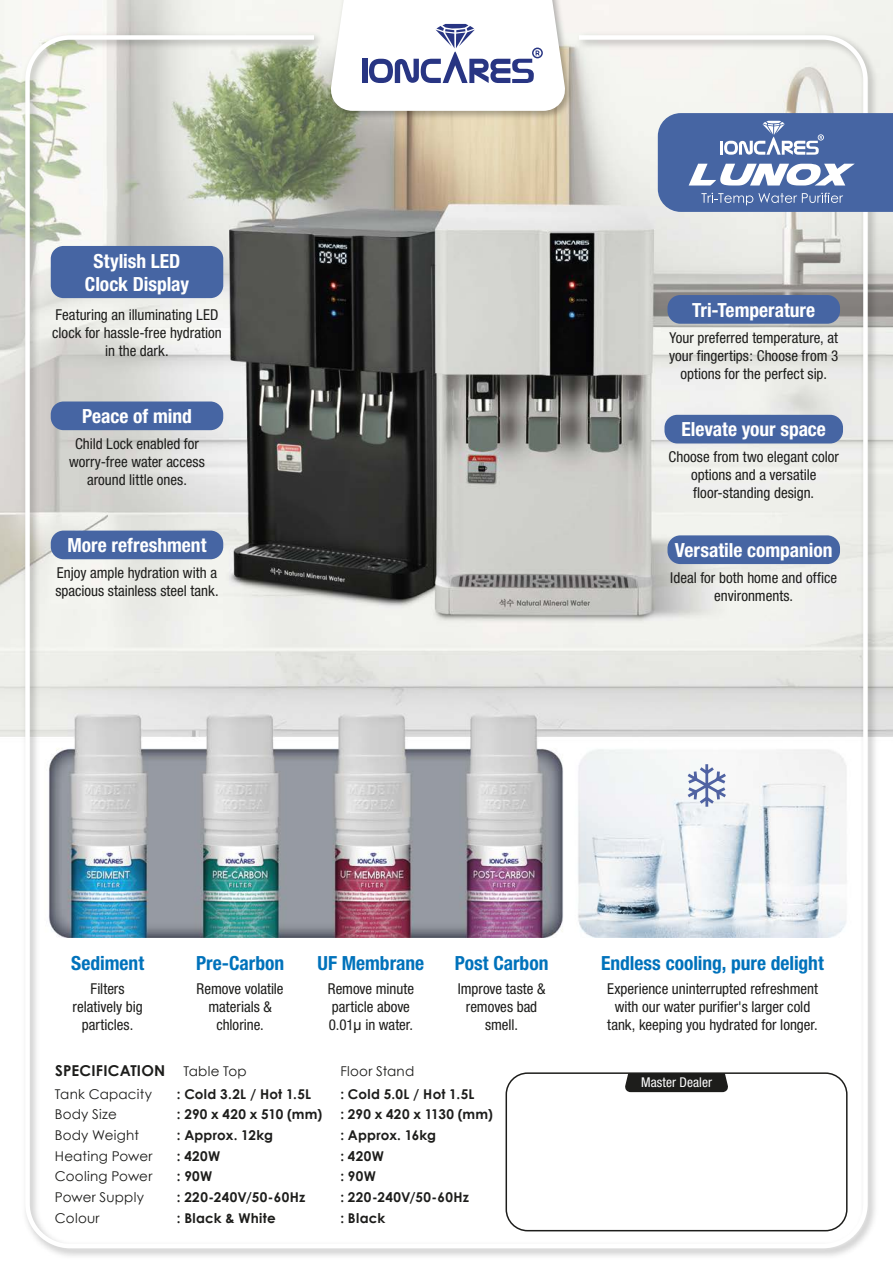
<style>
.page{position:relative;width:893px;height:1263px;background:#fff}
.page>*{position:absolute;margin:0;border:0;box-sizing:border-box;transform-origin:0 0}
.t1{font:700 condensed 19.5px/23.4px "Helvetica Neue";color:#fff;text-align:center}
.t2{font:700 condensed 19.5px "Helvetica Neue";color:#0072bb}
.t3{font:condensed 15px/18px "Helvetica Neue";color:#1d1d1b;text-align:center}
.t4{font:700 15px "Century Gothic";letter-spacing:.015em;color:#1d1d1b}
.t5{font:700 13.5px/20.7px "Century Gothic";letter-spacing:.02em;color:#1d1d1b}
.t6{font:13.5px/20.7px "Century Gothic";letter-spacing:.015em;color:#1d1d1b}
.t7{font:condensed 13.5px "Helvetica Neue";letter-spacing:.005em;color:#fff}
.s1{font-family:"Arial";font-stretch:normal}
.s2{font-weight:400;font-size:13.5px}
</style>
<div class="page">
<img style="left:0;top:0;width:893px;height:737px">
<img style="left:18px;top:28px;width:864px;height:1228px">
<svg style="left:329px;top:0;width:238px;height:111px"></svg>
<div style="left:51px;top:401px;width:172px;height:29px;background:#4665a3;border-radius:13px"></div>
<div style="left:51px;top:246px;width:172px;height:52px;background:#4665a3;border-radius:13px"></div>
<div style="left:51px;top:531px;width:172px;height:28px;background:#4665a3;border-radius:13px"></div>
<div style="left:664px;top:415px;width:179px;height:28px;background:#4665a3;border-radius:13px"></div>
<div style="left:667px;top:295px;width:173px;height:29px;background:#4665a3;border-radius:13px"></div>
<div style="left:667px;top:535px;width:173px;height:29px;background:#4665a3;border-radius:13px"></div>
<svg style="left:688px;top:764px;width:38px;height:43px"></svg>
<div style="left:506px;top:1073px;width:341px;height:158px;background:#fff;border-radius:21px"></div>
<div style="left:506px;top:1072px;width:341px;height:159px;border:2px solid #1d1d1b;border-radius:21px"></div>
<div style="left:624px;top:1073px;width:105px;height:19px;background:#1d1d1b"></div>
<svg style="left:658px;top:113px;width:235px;height:99px;background:#617cb0"></svg>
<h1 class="t1" style="left:85px;top:249px;width:106px">Stylish LED<br>Clock Display</h1>
<p class="t3" style="left:52px;top:306px;width:171px">Featuring an illuminating LED clock for hassle-free hydration in the dark.</p>
<h1 class="t1" style="left:82px;top:404px;width:111px">Peace of mind</h1>
<p class="t3" style="left:69px;top:435px;width:137px">Child Lock enabled for worry-free water access around little ones.</p>
<h1 class="t1" style="left:68px;top:533px;width:140px">More refreshment</h1>
<p class="t3" style="left:55px;top:564px;width:165px;text-align:left">Enjoy ample hydration with a spacious stainless steel tank.</p>
<h1 class="t1" style="left:692px;top:298px;width:124px">Tri-Temperature</h1>
<p class="t3" style="left:669px;top:328px;width:171px">Your preferred temperature, at your fingertips: Choose from 3 options for the perfect sip.</p>
<h1 class="t1" style="left:681px;top:418px;width:146px">Elevate your space</h1>
<p class="t3" style="left:668px;top:448px;width:172px">Choose from two elegant color options and a versatile floor-standing design.</p>
<h1 class="t1" style="left:675px;top:538px;width:159px">Versatile companion</h1>
<p class="t3" style="left:670px;top:569px;width:169px">Ideal for both home and office environments.</p>
<h1 class="t2" style="left:71px;top:951px;width:74px">Sediment</h1>
<p class="t3" style="left:73px;top:979px;width:72px">Filters relatively big particles.</p>
<h1 class="t2" style="left:196px;top:951px;width:90px">Pre-Carbon</h1>
<p class="t3" style="left:197px;top:979px;width:88px">Remove volatile materials &amp; chlorine.</p>
<h1 class="t2" style="left:317px;top:951px;width:108px">UF Membrane</h1>
<p class="t3" style="left:328px;top:979px;width:88px;text-align:left">Remove minute particle above<br>0.01<span class="s1">µ</span> in water.</p>
<p class="t4" style="left:55px;top:1061px;width:193px">SPECIFICATION <span class="s2">Table Top</span></p>
<p class="t6" style="left:340px;top:1060px;width:75px">Floor Stand</p>
<h1 class="t2" style="left:455px;top:951px;width:95px">Post Carbon</h1>
<p class="t3" style="left:458px;top:979px;width:89px">Improve taste &amp; removes bad smell.</p>
<p class="t6" style="left:55px;top:1083px;width:99px">Tank Capacity<br>Body Size<br>Body Weight<br>Heating Power<br>Cooling Power<br>Power Supply<br>Colour</p>
<p class="t5" style="left:177px;top:1083px;width:147px">: Cold 3.2L / Hot 1.5L<br>: 290 x 420 x 510 (mm) : Approx. 12kg<br>: 420W<br>: 90W<br>: 220-240V/50-60Hz<br>: Black &amp; White</p>
<p class="t5" style="left:340px;top:1083px;width:154px">: Cold 5.0L / Hot 1.5L<br>: 290 x 420 x 1130 (mm) : Approx. 16kg<br>: 420W<br>: 90W<br>: 220-240V/50-60Hz<br>: Black</p>
<h1 class="t2" style="left:601px;top:951px;width:224px">Endless cooling, pure delight</h1>
<p class="t3" style="left:607px;top:979px;width:212px">Experience uninterrupted refreshment with our water purifier's larger cold tank, keeping you hydrated for longer.</p>
<p class="t7" style="left:641px;top:1074px;width:72px">Master Dealer</p>
</div>
